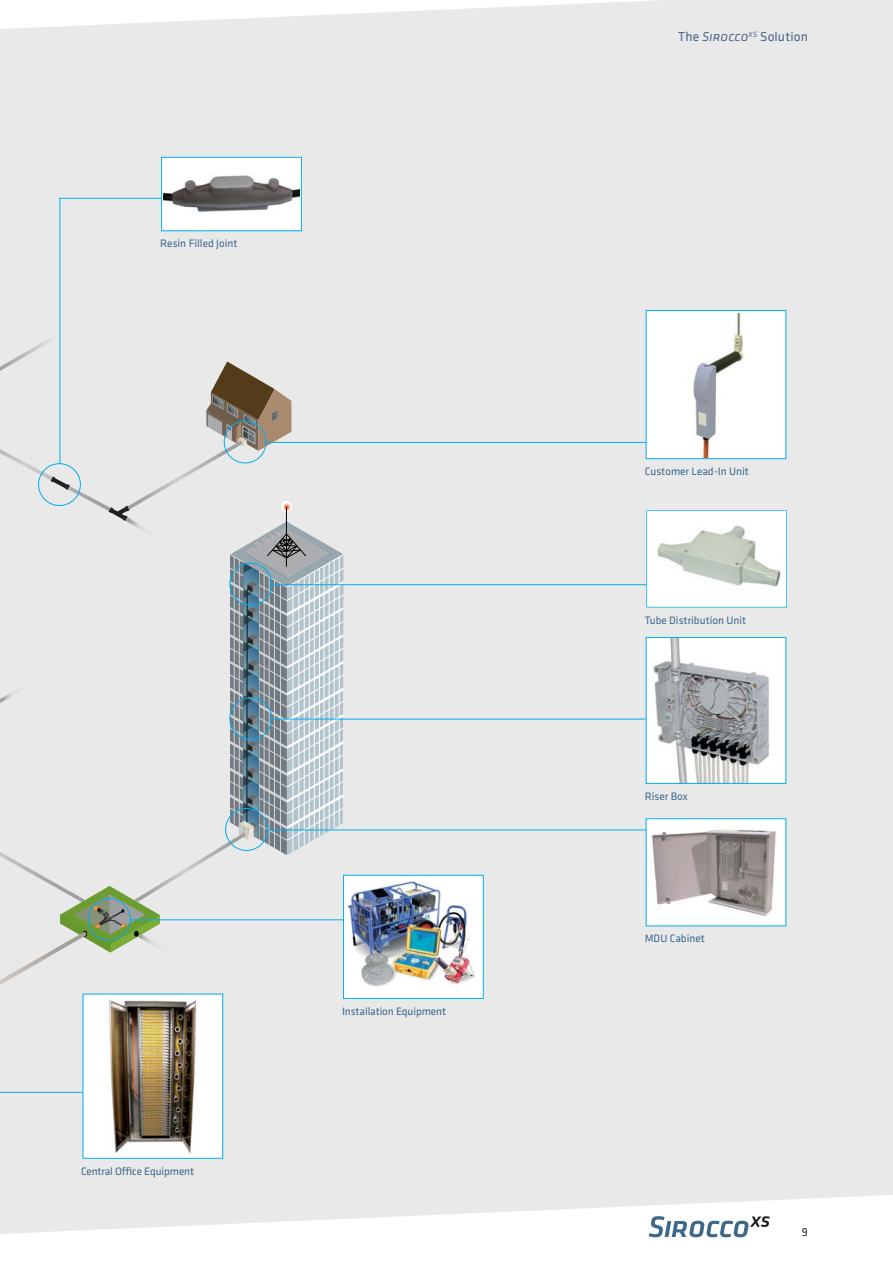
<style>
.page{position:relative;width:893px;height:1263px;background:#fff}
.page>*{position:absolute;margin:0;border:0;box-sizing:border-box;transform-origin:0 0}
.t1{font:13.5px "Klavika";letter-spacing:.01em;color:#4d6689}
.t2{font:12px "Klavika";color:#222221}
.t3{font:11.25px "Klavika";color:#3d688a}
.s1{font-style:italic}
</style>
<div class="page">
<div style="left:0;top:69px;width:893px;height:1125px;background:#e9e9ea"></div>
<div style="left:646px;top:310px;width:140px;height:149px;background:#fff"></div>
<div style="left:646px;top:310px;width:140px;height:149px;border:1px solid #00aeef"></div>
<img style="left:345px;top:877px;width:137px;height:120px">
<div style="left:343px;top:875px;width:141px;height:124px;border:1px solid #00aeef"></div>
<svg style="left:646px;top:510px;width:141px;height:97px"></svg>
<div style="left:646px;top:819px;width:140px;height:107px;background:#fff"></div>
<img style="left:663px;top:313px;width:107px;height:145px">
<div style="left:162px;top:157px;width:139px;height:74px;background:#fff"></div>
<div style="left:161px;top:157px;width:141px;height:74px;border:1px solid #00aeef"></div>
<img style="left:163px;top:175px;width:137px;height:23px">
<img style="left:652px;top:829px;width:124px;height:87px">
<img style="left:652px;top:515px;width:133px;height:87px">
<img style="left:648px;top:639px;width:136px;height:143px">
<div style="left:646px;top:637px;width:140px;height:147px;border:1px solid #00aeef"></div>
<div style="left:83px;top:994px;width:140px;height:164px;background:#fff"></div>
<div style="left:83px;top:994px;width:140px;height:165px;border:1px solid #00aeef"></div>
<img style="left:109px;top:1034px;width:87px;height:120px">
<hr style="left:0;top:1092px;width:82px;height:1px;background:#00aeef">
<hr style="left:267px;top:829px;width:379px;height:1px;background:#00aeef">
<hr style="left:271px;top:719px;width:374px;height:1px;background:#00aeef">
<hr style="left:271px;top:584px;width:376px;height:1px;background:#00aeef">
<hr style="left:266px;top:442px;width:380px;height:1px;background:#00aeef">
<svg style="left:0;top:198px;width:344px;height:836px;background:#d9dcdd"></svg>
<svg style="left:0;top:0;width:893px;height:69px;fill:#e9e9ea"></svg>
<svg style="left:0;top:1194px;width:893px;height:44px"></svg>
<svg style="left:649px;top:1216px;width:121px;height:21px"></svg>
<p class="t3" style="left:160px;top:239px;width:79px">Resin Filled Joint</p>
<p class="t3" style="left:81px;top:1166px;width:115px">Central Office Equipment</p>
<p class="t3" style="left:342px;top:1006px;width:106px">Installation Equipment</p>
<p class="t1" style="left:678px;top:31px;width:131px">The <span class="s1">Sirocco</span><sup>XS</sup> Solution</p>
<p class="t3" style="left:645px;top:466px;width:106px">Customer Lead-In Unit</p>
<p class="t3" style="left:645px;top:615px;width:103px">Tube Distribution Unit</p>
<p class="t3" style="left:645px;top:791px;width:44px">Riser Box</p>
<p class="t3" style="left:645px;top:933px;width:62px">MDU Cabinet</p>
<p class="t2" style="left:802px;top:1227px;width:8px">9</p>
</div>
